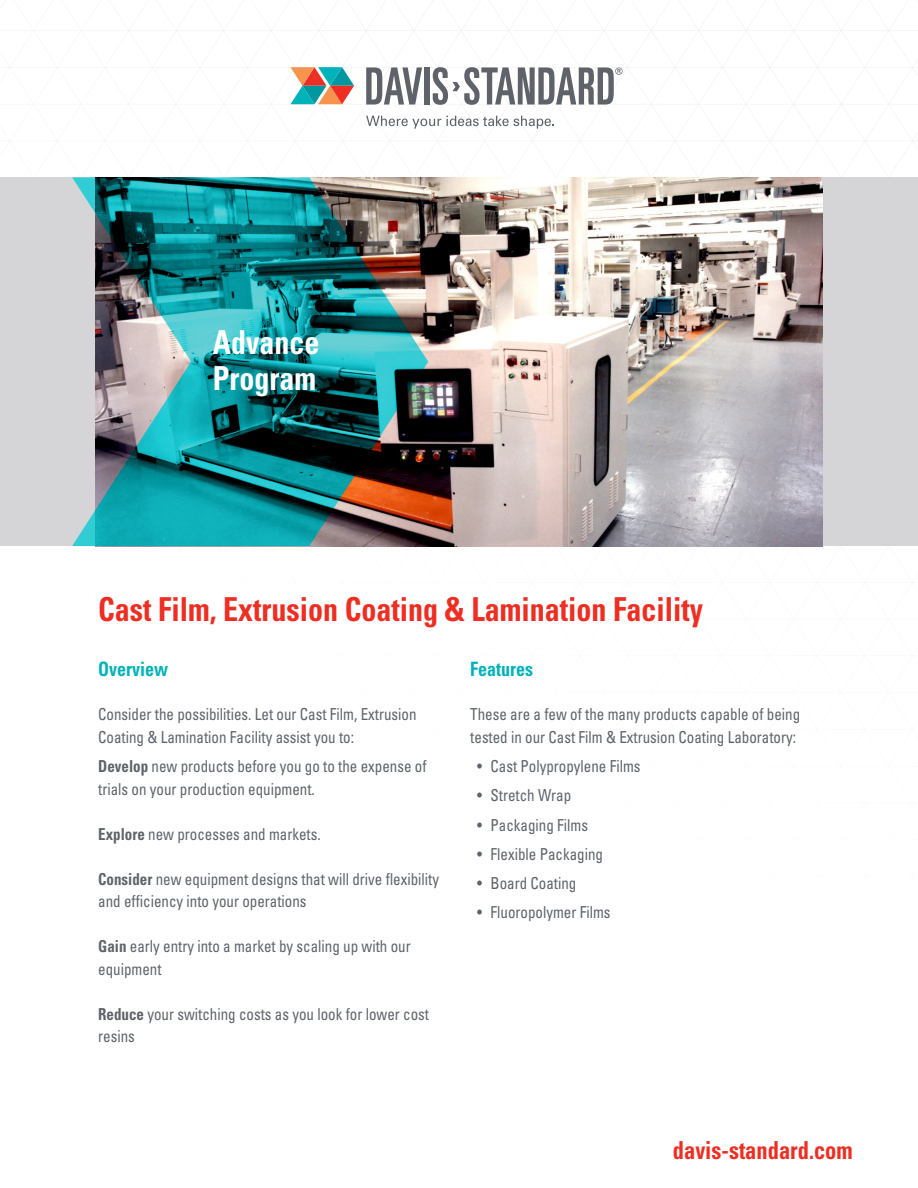
<style>
.page{position:relative;width:918px;height:1188px;background:#fff}
.page>*{position:absolute;margin:0;border:0;box-sizing:border-box;transform-origin:0 0}
.t1{font:700 condensed 33px "Univers LT Std";color:#ee2e22;scale:.91 1}
.t2{font:700 condensed 33px/36px "Univers LT Std";color:#fff;scale:.91 1}
.t3{font:700 condensed 24.75px "Univers LT Std";color:#ee2e22;scale:.91 1}
.t4{font:700 condensed 19.8px "Univers LT Std";color:#00b2b9;scale:.91 1}
.t5{font:condensed 16.5px/22.5px "Univers LT Std";color:#5f6369;scale:.91 1}
.s1{font-weight:700}
</style>
<div class="page">
<div style="left:0;top:177px;width:918px;height:369px;background:#d5d5d8"></div>
<img style="left:428px;top:177px;width:395px;height:369px">
<img style="left:72px;top:177px;width:356px;height:369px">
<svg style="left:291px;top:67px;width:63px;height:37px"></svg>
<svg style="left:366px;top:67px;width:56px;height:38px"></svg>
<div style="left:424px;top:67px;width:6px;height:38px;background:#5f6369"></div>
<svg style="left:366px;top:116px;width:188px;height:13px"></svg>
<svg style="left:433px;top:67px;width:190px;height:38px"></svg>
<p class="t2" style="left:213px;top:324px;width:119px">Advance<br>Program</p>
<p class="t1" style="left:98px;top:589px;width:666px">Cast Film, Extrusion Coating &amp; Lamination Facility</p>
<p class="t4" style="left:98px;top:657px;width:78px">Overview</p>
<p class="t4" style="left:470px;top:657px;width:71px">Features</p>
<p class="t5" style="left:470px;top:703px;width:364px">These are a few of the many products capable of being tested in our Cast Film &amp; Extrusion Coating Laboratory:</p>
<p class="t5" style="left:477px;top:755px;width:181px">• Cast Polypropylene Films</p>
<p class="t5" style="left:477px;top:784px;width:105px">• Stretch Wrap</p>
<p class="t5" style="left:477px;top:813px;width:123px">• Packaging Films</p>
<p class="t5" style="left:477px;top:843px;width:140px">• Flexible Packaging</p>
<p class="t5" style="left:477px;top:872px;width:111px">• Board Coating</p>
<p class="t5" style="left:477px;top:901px;width:148px">• Fluoropolymer Films</p>
<p class="t5" style="left:98px;top:703px;width:351px">Consider the possibilities. Let our Cast Film, Extrusion<br>Coating &amp; Lamination Facility assist you to:</p>
<p class="t5" style="left:98px;top:755px;width:362px"><span class="s1">Develop</span> new products before you go to the expense of trials on your production equipment.</p>
<p class="t5" style="left:98px;top:822px;width:246px"><span class="s1">Explore</span> new processes and markets.</p>
<p class="t5" style="left:98px;top:867px;width:376px"><span class="s1">Consider</span> new equipment designs that will drive flexibility and efficiency into your operations</p>
<p class="t5" style="left:98px;top:935px;width:345px"><span class="s1">Gain</span> early entry into a market by scaling up with our equipment</p>
<p class="t5" style="left:98px;top:1002px;width:365px"><span class="s1">Reduce</span> your switching costs as you look for lower cost resins</p>
<p class="t3" style="left:673px;top:1135px;width:199px">davis-standard.com</p>
</div>
